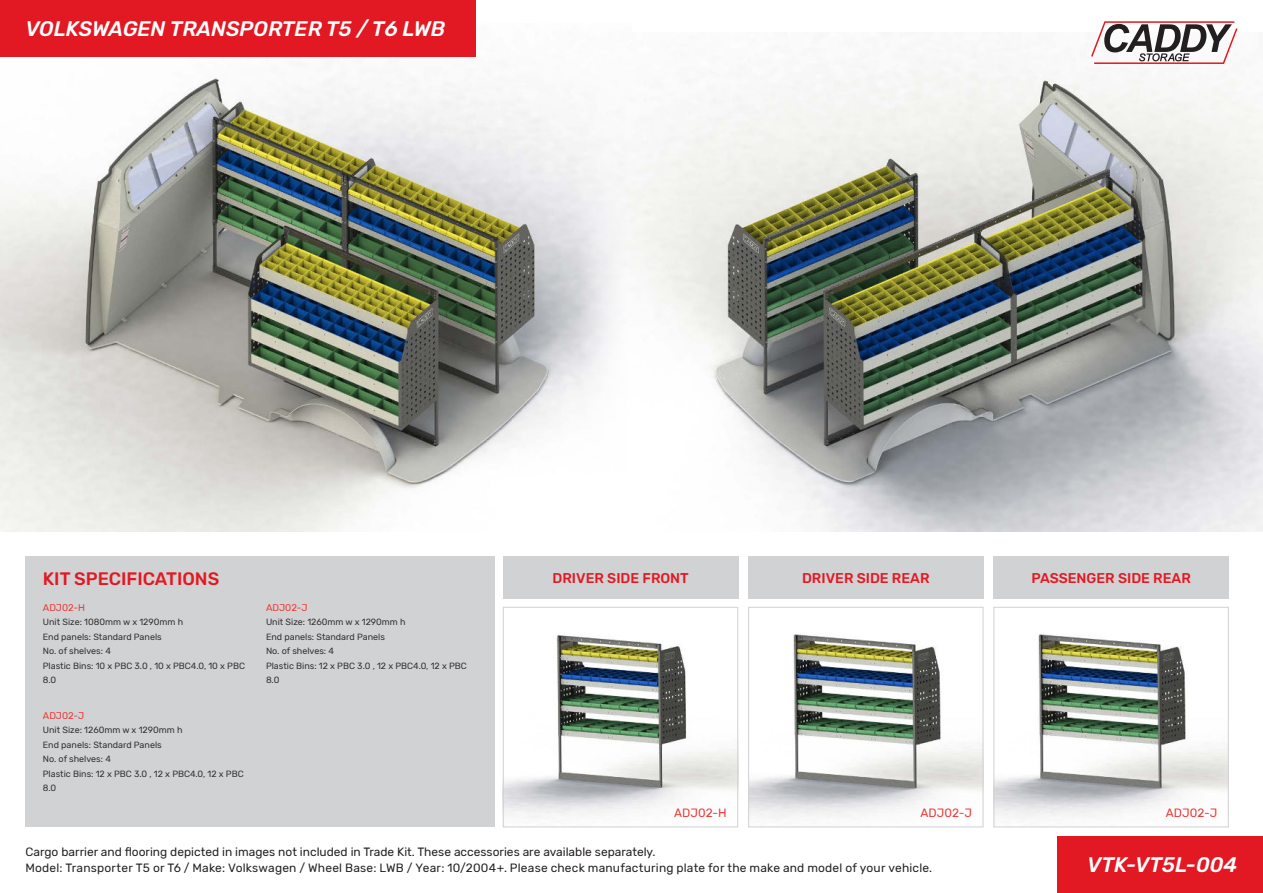
<style>
.page{position:relative;width:1263px;height:893px;background:#fff}
.page>*{position:absolute;margin:0;border:0;box-sizing:border-box;transform-origin:0 0}
.t1{font:italic 500 21px "Rubik";color:#fff}
.t2{font:500 18px "Rubik";color:#e21923}
.t3{font:500 14.1px "Rubik";color:#e21923}
.t4{font:12px/16.5px "Rubik";letter-spacing:.005em;color:#231f20}
.t5{font:12px "Rubik";color:#ea3734}
.t6{font:9.6px "Rubik";color:#ea3734}
.t7{font:9px/14.5px "Rubik";color:#312f30}
</style>
<div class="page">
<img style="left:505px;top:635px;width:231px;height:183px">
<div style="left:503px;top:607px;width:235px;height:220px;border:1px solid #d1d2d4"></div>
<img style="left:750px;top:634px;width:231px;height:185px">
<div style="left:748px;top:607px;width:235px;height:220px;border:1px solid #d1d2d4"></div>
<img style="left:995px;top:634px;width:232px;height:185px">
<div style="left:993px;top:607px;width:236px;height:220px;border:1px solid #d1d2d4"></div>
<img style="left:0;top:24px;width:569px;height:508px">
<img style="left:569px;top:38px;width:694px;height:494px">
<div style="left:26px;top:556px;width:469px;height:271px;background:#d1d2d4"></div>
<svg style="left:1091px;top:21px;width:146px;height:43px"></svg>
<div style="left:0;top:0;width:475px;height:56px;background:#e21923"></div>
<div style="left:503px;top:556px;width:235px;height:43px;background:#d1d2d4"></div>
<div style="left:748px;top:556px;width:235px;height:43px;background:#d1d2d4"></div>
<div style="left:993px;top:556px;width:236px;height:43px;background:#d1d2d4"></div>
<div style="left:1057px;top:837px;width:206px;height:56px;background:#e21923"></div>
<h1 class="t1" style="left:26px;top:19px;width:421px">VOLKSWAGEN TRANSPORTER T5 / T6 LWB</h1>
<h2 class="t2" style="left:43px;top:569px;width:178px">KIT SPECIFICATIONS</h2>
<p class="t6" style="left:43px;top:604px;width:44px">ADJ02-H</p>
<p class="t7" style="left:43px;top:615px;width:204px">Unit Size: 1080mm w x 1290mm h<br>End panels: Standard Panels<br>No. of shelves: 4<br>Plastic Bins: 10 x PBC 3.0 , 10 x PBC4.0, 10 x PBC<br>8.0</p>
<p class="t6" style="left:43px;top:712px;width:43px">ADJ02-J</p>
<p class="t7" style="left:43px;top:723px;width:202px">Unit Size: 1260mm w x 1290mm h<br>End panels: Standard Panels<br>No. of shelves: 4<br>Plastic Bins: 12 x PBC 3.0 , 12 x PBC4.0, 12 x PBC<br>8.0</p>
<p class="t6" style="left:266px;top:604px;width:43px">ADJ02-J</p>
<p class="t7" style="left:266px;top:615px;width:202px">Unit Size: 1260mm w x 1290mm h<br>End panels: Standard Panels<br>No. of shelves: 4<br>Plastic Bins: 12 x PBC 3.0 , 12 x PBC4.0, 12 x PBC<br>8.0</p>
<h3 class="t3" style="left:552px;top:569px;width:138px">DRIVER SIDE FRONT</h3>
<h3 class="t3" style="left:802px;top:569px;width:129px">DRIVER SIDE REAR</h3>
<h3 class="t3" style="left:1031px;top:569px;width:161px">PASSENGER SIDE REAR</h3>
<h3 class="t5" style="left:674px;top:808px;width:54px">ADJ02-H</h3>
<h3 class="t5" style="left:1166px;top:808px;width:53px">ADJ02-J</h3>
<h3 class="t5" style="left:920px;top:808px;width:53px">ADJ02-J</h3>
<p class="t4" style="left:26px;top:843px;width:908px">Cargo barrier and flooring depicted in images not included in Trade Kit. These accessories are available separately.<br>Model: Transporter T5 or T6 / Make: Volkswagen / Wheel Base: LWB / Year: 10/2004+. Please check manufacturing plate for the make and model of your vehicle.</p>
<h1 class="t1" style="left:1087px;top:856px;width:152px">VTK-VT5L-004</h1>
</div>
